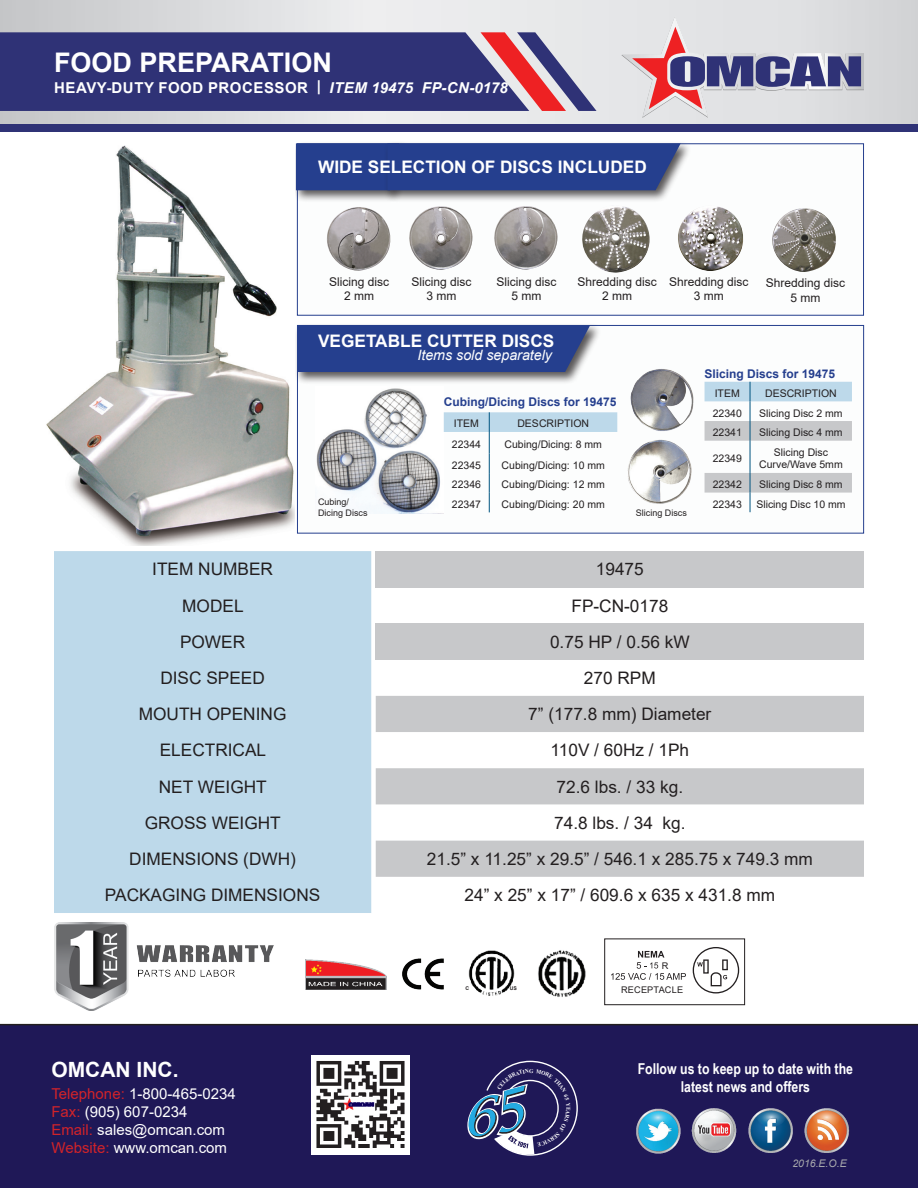
<style>
.page{position:relative;width:918px;height:1188px;background:#fff}
.page>*{position:absolute;margin:0;border:0;box-sizing:border-box;transform-origin:0 0}
.t1{font:700 27px "Arial";color:#fff}
.t2{font:700 21px "Arial";color:#fff}
.Table{font:17.25px "Arial";color:#231f20}
.t3{font:700 17.25px "Arial";color:#fff}
.t4{font:15px "Arial";color:#fff}
.t5{font:700 15px/18px "Arial Narrow";color:#fff;text-align:center}
.t6{font:700 15px "Arial";letter-spacing:.035em;color:#fff}
.t7{font:italic 14.25px "Arial";color:#fff}
.t8{font:12px/14.4px "Arial";color:#231f20;text-align:center}
.Subheading{font:700 12px "Arial";color:#253f8e}
.Table-2{font:10.5px "Arial";color:#231f20}
.t9{font:italic 10.5px "Arial";color:#a8a9ad}
.t10{font:9.15px "Arial";letter-spacing:.02em;color:#231f20}
.Subheading-2{font:9px "Arial";color:#231f20}
.t11{font:700 5.7px "Times New Roman";color:#fff;scale:.95 1}
.t12{font:700 5.1px "Arial";color:#231f20}
.s1{font-style:italic}
.s2{color:#d1232a}
</style>
<div class="page">
<div style="left:297px;top:325px;width:567px;height:209px;background:#fcfdfd;border:1px solid #253f8e"></div>
<div style="left:297px;top:143px;width:567px;height:173px;background:#fcfdfd;border:1px solid #253f8e"></div>
<svg style="left:0;top:0;width:918px;height:124px;background:#dddee0"></svg>
<svg style="left:0;top:32px;width:597px;height:79px;background:#49437e"></svg>
<div style="left:0;top:124px;width:918px;height:7px;background:#2f3276"></div>
<svg style="left:621px;top:16px;width:243px;height:102px;background:#c1b6c4"></svg>
<div style="left:0;top:1024px;width:918px;height:164px;background:#1f1857"></div>
<img style="left:633px;top:1097px;width:239px;height:66px">
<img style="left:312px;top:1055px;width:97px;height:100px">
<div style="left:54px;top:551px;width:317px;height:362px;background:#bdd9ea"></div>
<div style="left:376px;top:551px;width:488px;height:36px;background:#c7c8ca"></div>
<div style="left:376px;top:623px;width:488px;height:37px;background:#c7c8ca"></div>
<svg style="left:376px;top:696px;width:488px;height:181px;fill:#c7c8ca"></svg>
<img style="left:494px;top:206px;width:64px;height:64px">
<img style="left:409px;top:206px;width:64px;height:64px">
<img style="left:327px;top:207px;width:64px;height:64px">
<img style="left:582px;top:206px;width:68px;height:67px">
<img style="left:678px;top:207px;width:66px;height:64px">
<img style="left:772px;top:208px;width:64px;height:64px">
<div style="left:293px;top:141px;width:118px;height:62px;background:#231f20;opacity:.75"></div>
<div style="left:384px;top:141px;width:308px;height:62px;background:#231f20;opacity:.75"></div>
<div style="left:296px;top:143px;width:385px;height:47px;background:#253f8e"></div>
<img style="left:54px;top:922px;width:220px;height:89px">
<img style="left:468px;top:950px;width:47px;height:46px">
<img style="left:538px;top:950px;width:48px;height:47px">
<img style="left:402px;top:958px;width:42px;height:32px">
<img style="left:306px;top:960px;width:80px;height:30px">
<img style="left:316px;top:388px;width:124px;height:125px">
<div style="left:294px;top:322px;width:307px;height:63px;background:#231f20;opacity:.75"></div>
<div style="left:297px;top:325px;width:293px;height:47px;background:#253f8e"></div>
<img style="left:46px;top:141px;width:248px;height:405px">
<svg style="left:444px;top:412px;width:173px;height:100px"></svg>
<img style="left:627px;top:369px;width:67px;height:135px">
<svg style="left:705px;top:382px;width:147px;height:130px"></svg>
<div style="left:604px;top:938px;width:141px;height:67px;border:1px solid #231f20"></div>
<svg style="left:693px;top:947px;width:46px;height:46px"></svg>
<svg style="left:611px;top:951px;width:75px;height:29px"></svg>
<svg style="left:465px;top:1061px;width:113px;height:95px;background:#4a4475"></svg>
<p class="t1" style="left:54px;top:43px;width:279px">FOOD PREPARATION</p>
<p class="t6" style="left:54px;top:77px;width:455px">HEAVY-DUTY FOOD PROCESSOR | <span class="s1">ITEM 19475 FP-CN-0178</span></p>
<p class="t3" style="left:318px;top:155px;width:330px">WIDE SELECTION OF DISCS INCLUDED</p>
<p class="t8" style="left:329px;top:274px;width:62px">Slicing disc<br>2 mm</p>
<p class="t8" style="left:411px;top:274px;width:62px">Slicing disc</p>
<p class="t8" style="left:426px;top:289px;width:31px">3 mm</p>
<p class="t8" style="left:496px;top:274px;width:62px">Slicing disc</p>
<p class="t8" style="left:512px;top:289px;width:31px">5 mm</p>
<p class="t3" style="left:318px;top:329px;width:238px">VEGETABLE CUTTER DISCS</p>
<p class="t7" style="left:417px;top:346px;width:136px">Items sold separately</p>
<p class="t8" style="left:578px;top:274px;width:81px">Shredding disc<br>2 mm</p>
<p class="t8" style="left:669px;top:274px;width:81px">Shredding disc<br>3 mm</p>
<p class="t8" style="left:766px;top:276px;width:81px">Shredding disc<br>5 mm</p>
<p class="Subheading" style="left:705px;top:365px;width:132px">Slicing Discs for 19475</p>
<p class="Table-2" style="left:715px;top:386px;width:27px">ITEM</p>
<p class="Table-2" style="left:765px;top:386px;width:73px">DESCRIPTION</p>
<p class="Table-2" style="left:713px;top:406px;width:31px">22340</p>
<p class="Table-2" style="left:759px;top:406px;width:85px">Slicing Disc 2 mm</p>
<p class="Table-2" style="left:713px;top:425px;width:31px">22341</p>
<p class="Table-2" style="left:759px;top:425px;width:85px">Slicing Disc 4 mm</p>
<p class="Table-2" style="left:713px;top:451px;width:31px">22349</p>
<p class="Subheading" style="left:444px;top:393px;width:174px">Cubing/Dicing Discs for 19475</p>
<p class="Table-2" style="left:454px;top:417px;width:27px">ITEM</p>
<p class="Table-2" style="left:517px;top:417px;width:73px">DESCRIPTION</p>
<p class="Table-2" style="left:452px;top:437px;width:31px">22344</p>
<p class="Table-2" style="left:505px;top:437px;width:99px">Cubing/Dicing: 8 mm</p>
<p class="Table-2" style="left:452px;top:458px;width:31px">22345</p>
<p class="Table-2" style="left:502px;top:458px;width:105px">Cubing/Dicing: 10 mm</p>
<p class="Table-2" style="left:452px;top:477px;width:31px">22346</p>
<p class="Table-2" style="left:502px;top:477px;width:105px">Cubing/Dicing: 12 mm</p>
<p class="Table-2" style="left:452px;top:497px;width:31px">22347</p>
<p class="Table-2" style="left:502px;top:497px;width:105px">Cubing/Dicing: 20 mm</p>
<p class="Table-2" style="left:774px;top:445px;width:56px">Slicing Disc</p>
<p class="Table-2" style="left:759px;top:458px;width:85px">Curve/Wave 5mm</p>
<p class="Table-2" style="left:713px;top:477px;width:31px">22342</p>
<p class="Table-2" style="left:759px;top:477px;width:85px">Slicing Disc 8 mm</p>
<p class="Subheading-2" style="left:318px;top:495px;width:33px">Cubing/</p>
<p class="Table-2" style="left:713px;top:497px;width:31px">22343</p>
<p class="Table-2" style="left:756px;top:497px;width:91px">Slicing Disc 10 mm</p>
<p class="Subheading-2" style="left:318px;top:506px;width:51px">Dicing Discs</p>
<p class="Subheading-2" style="left:636px;top:507px;width:53px">Slicing Discs</p>
<p class="Table" style="left:152px;top:558px;width:122px">ITEM NUMBER</p>
<p class="Table" style="left:596px;top:558px;width:49px">19475</p>
<p class="Table" style="left:182px;top:594px;width:63px">MODEL</p>
<p class="Table" style="left:571px;top:594px;width:98px">FP-CN-0178</p>
<p class="Table" style="left:180px;top:630px;width:67px">POWER</p>
<p class="Table" style="left:550px;top:630px;width:141px">0.75 HP / 0.56 kW</p>
<p class="Table" style="left:160px;top:666px;width:106px">DISC SPEED</p>
<p class="Table" style="left:584px;top:666px;width:73px">270 RPM</p>
<p class="Table" style="left:139px;top:702px;width:149px">MOUTH OPENING</p>
<p class="Table" style="left:528px;top:702px;width:185px">7” (177.8 mm) Diameter</p>
<p class="Table" style="left:160px;top:738px;width:108px">ELECTRICAL</p>
<p class="Table" style="left:551px;top:738px;width:140px">110V / 60Hz / 1Ph</p>
<p class="Table" style="left:159px;top:775px;width:109px">NET WEIGHT</p>
<p class="Table" style="left:557px;top:775px;width:128px">72.6 lbs. / 33 kg.</p>
<p class="Table" style="left:145px;top:811px;width:138px">GROSS WEIGHT</p>
<p class="Table" style="left:554px;top:811px;width:133px">74.8 lbs. / 34 kg.</p>
<p class="Table" style="left:129px;top:847px;width:168px">DIMENSIONS (DWH)</p>
<p class="Table" style="left:427px;top:847px;width:388px">21.5” x 11.25” x 29.5” / 546.1 x 285.75 x 749.3 mm</p>
<p class="Table" style="left:105px;top:883px;width:217px">PACKAGING DIMENSIONS</p>
<p class="Table" style="left:465px;top:883px;width:312px">24” x 25” x 17” / 609.6 x 635 x 431.8 mm</p>
<p class="t12" style="left:466px;top:985px;width:5px">C</p>
<p class="t12" style="left:510px;top:985px;width:9px">US</p>
<p class="t10" style="left:662px;top:959px;width:8px">R</p>
<p class="t10" style="left:621px;top:983px;width:63px">RECEPTACLE</p>
<p class="t2" style="left:51px;top:1042px;width:129px">OMCAN INC.</p>
<p class="t4" style="left:51px;top:1084px;width:186px"><span class="s2">Telephone:</span> 1-800-465-0234</p>
<p class="t4" style="left:51px;top:1102px;width:137px"><span class="s2">Fax:</span> (905) 607-0234</p>
<p class="t4" style="left:51px;top:1120px;width:175px"><span class="s2">Email:</span> sales@omcan.com</p>
<p class="t4" style="left:51px;top:1138px;width:177px"><span class="s2">Website:</span> www.omcan.com</p>
<p class="t2" style="left:51px;top:1055px;width:129px">OMCAN INC.</p>
<p class="t5" style="left:638px;top:1059px;width:217px">Follow us to keep up to date with the latest news and offers</p>
<p class="t11" style="left:529px;top:1067px;width:6px">G</p>
<p class="t9" style="left:792px;top:1157px;width:56px">2016.E.O.E</p>
</div>
